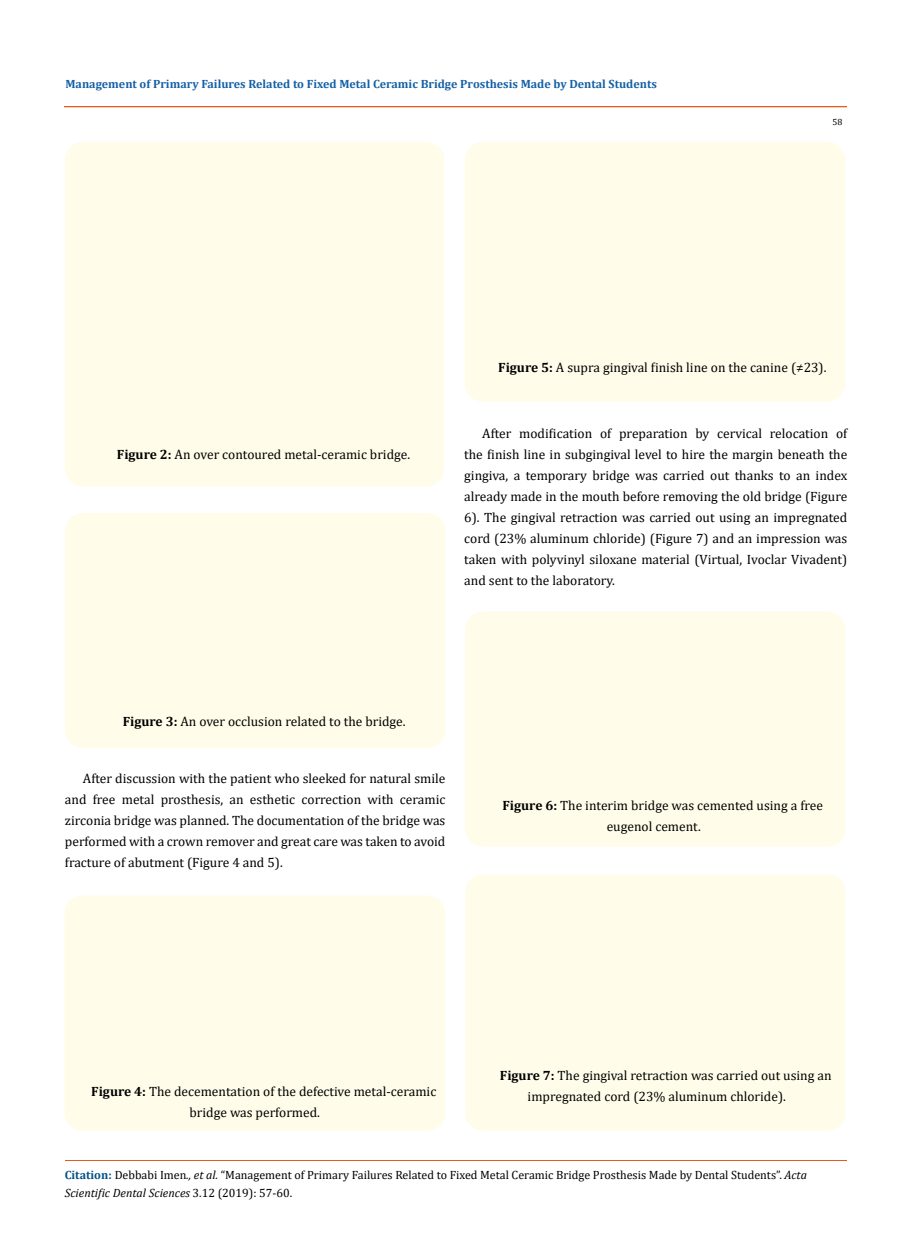
<style>
.page{position:relative;width:917px;height:1260px;background:#fff}
.page>*{position:absolute;margin:0;border:0;box-sizing:border-box;transform-origin:0 0}
.t1{font:13.5px/21px "Cambria";color:#000}
.t2{font:12px/18px "Cambria";color:#000}
.t3{font:700 12px "Cambria";color:#1560a6}
.t4{font:9px "Cambria";color:#000}
.s1{font-weight:700}
.s2{font-weight:700;color:#035089}
.s3{font-style:italic}
</style>
<div class="page">
<div style="left:65px;top:142px;width:379px;height:344px;background:#fffde9;border-radius:18px"></div>
<div style="left:65px;top:513px;width:380px;height:235px;background:#fffde9;border-radius:18px"></div>
<div style="left:65px;top:896px;width:380px;height:235px;background:#fffde9;border-radius:18px"></div>
<div style="left:464px;top:142px;width:381px;height:260px;background:#fffde9;border-radius:18px"></div>
<div style="left:465px;top:611px;width:380px;height:236px;background:#fffde9;border-radius:18px"></div>
<div style="left:465px;top:874px;width:380px;height:257px;background:#fffde9;border-radius:18px"></div>
<hr style="left:64px;top:107px;width:782px;height:1px;background:#e05d1a">
<div style="left:64px;top:106px;width:782px;height:1px;border:1px solid #e05d1a"></div>
<hr style="left:65px;top:1161px;width:782px;height:1px;background:#e05d1a">
<p class="t3" style="left:65px;top:76px;width:593px">Management of Primary Failures Related to Fixed Metal Ceramic Bridge Prosthesis Made by Dental Students</p>
<p class="t4" style="left:832px;top:117px;width:11px">58</p>
<p class="t1" style="left:117px;top:444px;width:295px"><span class="s1">Figure 2:</span> An over contoured metal-ceramic bridge.</p>
<p class="t1" style="left:498px;top:357px;width:330px"><span class="s1">Figure 5:</span> A supra gingival finish line on the canine (≠23).</p>
<p class="t1" style="left:464px;top:423px;width:384px;text-align:justify;text-indent:18px">After modification of preparation by cervical relocation of the finish line in subgingival level to hire the margin beneath the gingiva, a temporary bridge was carried out thanks to an index already made in the mouth before removing the old bridge (Figure 6). The gingival retraction was carried out using an impregnated cord (23% aluminum chloride) (Figure 7) and an impression was taken with polyvinyl siloxane material (Virtual, Ivoclar Vivadent) and sent to the laboratory.</p>
<p class="t1" style="left:123px;top:711px;width:284px"><span class="s1">Figure 3:</span> An over occlusion related to the bridge.</p>
<p class="t1" style="left:65px;top:768px;width:382px;text-align:justify;text-indent:18px">After discussion with the patient who sleeked for natural smile and free metal prosthesis, an esthetic correction with ceramic zirconia bridge was planned. The documentation of the bridge was performed with a crown remover and great care was taken to avoid fracture of abutment (Figure 4 and 5).</p>
<p class="t1" style="left:606px;top:795px;width:218px;text-indent:-104px"><span class="s1">Figure 6:</span> The interim bridge was cemented using a free eugenol cement.</p>
<p class="t1" style="left:189px;top:1081px;width:248px;text-indent:-98px"><span class="s1">Figure 4:</span> The decementation of the defective metal-ceramic bridge was performed.</p>
<p class="t1" style="left:527px;top:1065px;width:305px;text-indent:-28px"><span class="s1">Figure 7:</span> The gingival retraction was carried out using an impregnated cord (23% aluminum chloride).</p>
<p class="t2" style="left:65px;top:1166px;width:743px"><span class="s2">Citation:</span> Debbabi Imen<span class="s3">., et al.</span> “Management of Primary Failures Related to Fixed Metal Ceramic Bridge Prosthesis Made by Dental Students”. <span class="s3">Acta<br>Scientific Dental Sciences</span> 3.12 (2019): 57-60.</p>
</div>
